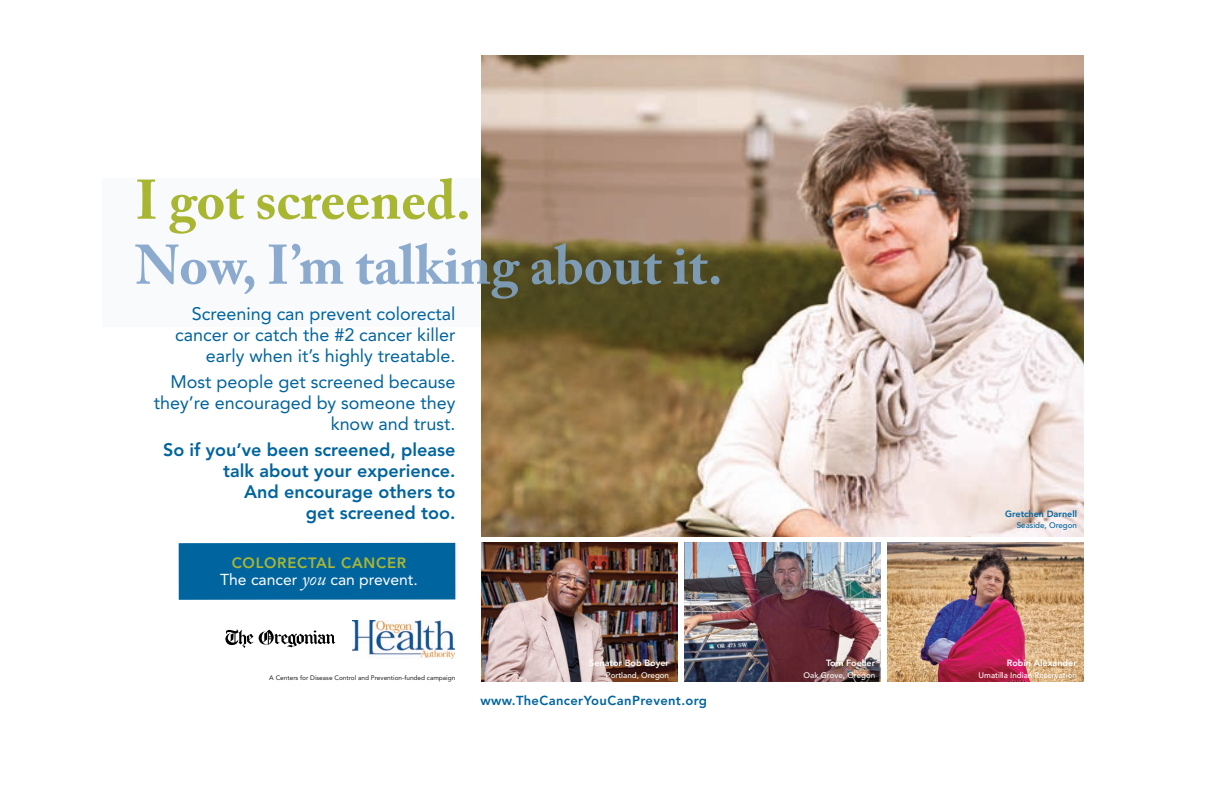
<style>
.page{position:relative;width:1224px;height:792px;background:#fff}
.page>*{position:absolute;margin:0;border:0;box-sizing:border-box;transform-origin:0 0}
.t1{font:700 55.2px "Adobe Caslon Pro";color:#a9b632}
.t2{font:18px/21px "Avenir";color:#00649e;text-align:right}
.t3{font:800 18px/21px "Avenir";color:#00649e;text-align:right}
.t4{font:15.8px "Avenir";color:#fff}
.t5{font:800 14.9px "Avenir";letter-spacing:.05em;color:#a9b632}
.t6{font:800 13px "Avenir";letter-spacing:.025em;color:#00649e}
.t7{font:800 9px "Avenir";color:#fff}
.t8{font:800 9px "Avenir";color:#00649e}
.t9{font:500 8px "Avenir";color:#fff}
.t10{font:500 8px "Avenir";color:#00649e}
.t11{font:6.5px "Avenir";color:#231f20}
.s1{font-family:"Adobe Caslon Pro";font-style:italic;font-size:18.8px}
</style>
<div class="page">
<img style="left:481px;top:56px;width:602px;height:481px">
<div style="left:102px;top:178px;width:379px;height:149px;background:#f8fafc"></div>
<img style="left:481px;top:178px;width:258px;height:149px">
<svg style="left:135px;top:244px;width:161px;height:50px"></svg>
<img style="left:481px;top:543px;width:197px;height:138px">
<img style="left:684px;top:543px;width:197px;height:138px">
<img style="left:887px;top:543px;width:197px;height:138px">
<div style="left:179px;top:543px;width:276px;height:57px;background:#00649e"></div>
<img style="left:352px;top:620px;width:103px;height:39px">
<svg style="left:225px;top:630px;width:110px;height:18px"></svg>
<h1 class="t1" style="left:135px;top:178px;width:338px">I got screened.</h1>
<p class="t2" style="left:175px;top:304px;width:282px">Screening can prevent colorectal cancer or catch the #2 cancer killer early when it’s highly treatable.</p>
<p class="t2" style="left:154px;top:372px;width:303px">Most people get screened because they’re encouraged by someone they know and trust.</p>
<p class="t3" style="left:163px;top:440px;width:294px">So if you’ve been screened, please talk about your experience.<br>And encourage others to<br>get screened too.</p>
<p class="t5" style="left:232px;top:557px;width:176px">COLORECTAL CANCER</p>
<p class="t4" style="left:220px;top:573px;width:199px">The cancer <span class="s1">you</span> can prevent.</p>
<p class="t11" style="left:269px;top:676px;width:188px">A Centers for Disease Control and Prevention-funded campaign</p>
<p class="t7" style="left:589px;top:660px;width:81px">Senator Bob Boyer</p>
<p class="t9" style="left:606px;top:671px;width:65px">Portland, Oregon</p>
<p class="t6" style="left:481px;top:696px;width:228px">www.TheCancerYouCanPrevent.org</p>
<p class="t7" style="left:826px;top:660px;width:51px">Tom Foeller</p>
<p class="t9" style="left:804px;top:671px;width:73px">Oak Grove, Oregon</p>
<p class="t8" style="left:1005px;top:510px;width:73px">Gretchen Darnell</p>
<p class="t10" style="left:1017px;top:522px;width:62px">Seaside, Oregon</p>
<p class="t7" style="left:1007px;top:660px;width:72px">Robin Alexander</p>
<p class="t9" style="left:979px;top:671px;width:100px">Umatilla Indian Reservation</p>
</div>
